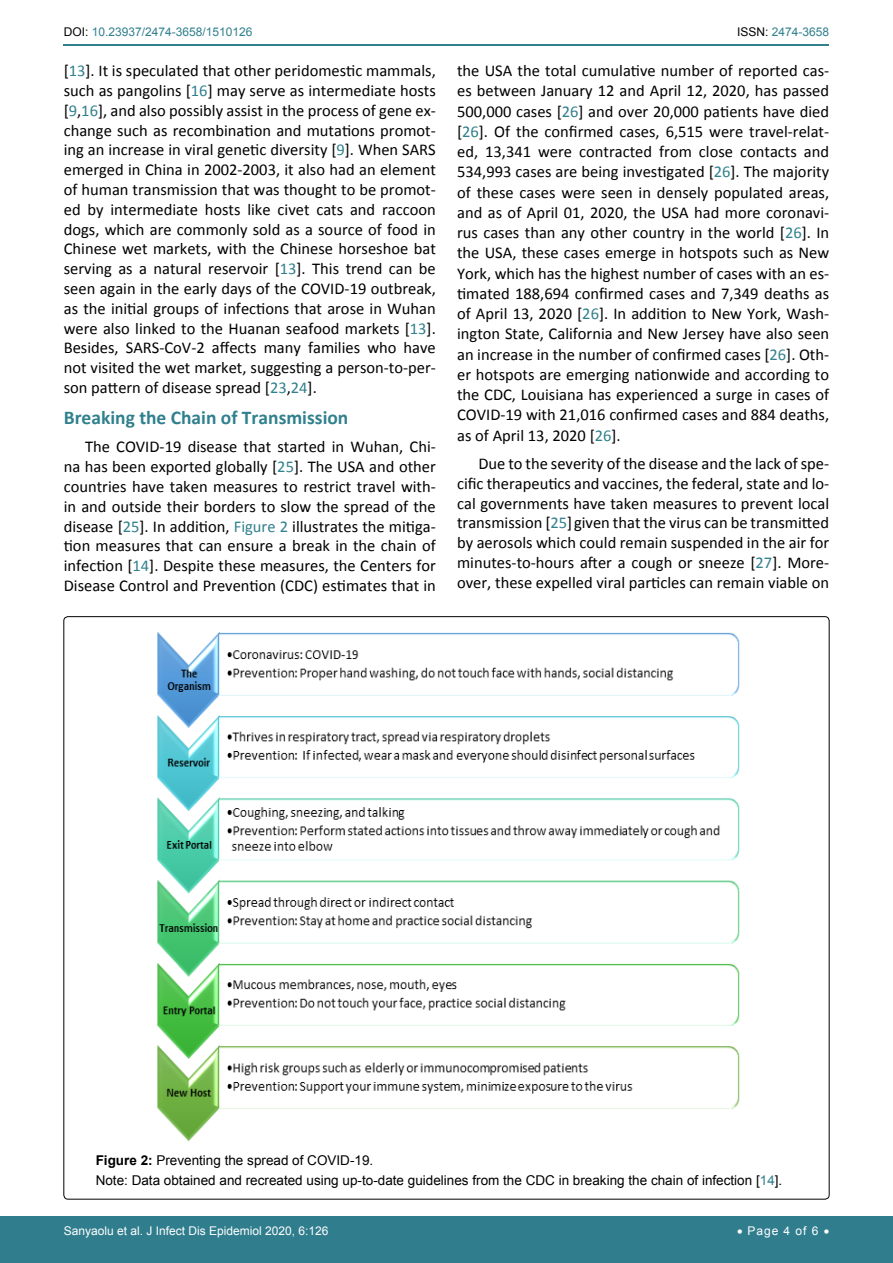
<style>
.page{position:relative;width:893px;height:1263px;background:#fff}
.page>*{position:absolute;margin:0;border:0;box-sizing:border-box;transform-origin:0 0}
.t1{font:700 19.5px "Calibri";color:#30808d}
.t2{font:16.5px/19.8px "Calibri";color:#000;text-align:justify}
.t3{font:13.5px/20.4px "Arial";color:#000}
.t4{font:12px "Arial";color:#fff}
.t5{font:12px "Arial";color:#30808d}
.s1{color:#000}
.s2{color:#30808d}
.s3{font-weight:700}
</style>
<div class="page">
<hr style="left:64px;top:45px;width:765px;height:1px;background:#30808d">
<div style="left:0;top:1217px;width:893px;height:46px;background:#307d8d"></div>
<img style="left:157px;top:632px;width:583px;height:509px">
<p class="t5" style="left:64px;top:24px;width:190px"><span class="s1">DOI:</span> 10.23937/2474-3658/1510126</p>
<p class="t5" style="left:737px;top:24px;width:94px"><span class="s1">ISSN:</span> 2474-3658</p>
<p class="t2" style="left:64px;top:61px;width:374px">[<span class="s2">13</span>]. It is speculated that other peridomestic mammals, such as pangolins [<span class="s2">16</span>] may serve as intermediate hosts [<span class="s2">9</span>,<span class="s2">16</span>], and also possibly assist in the process of gene ex&shy;change such as recombination and mutations promot&shy;ing an increase in viral genetic diversity [<span class="s2">9</span>]. When SARS emerged in China in 2002-2003, it also had an element of human transmission that was thought to be promot&shy;ed by intermediate hosts like civet cats and raccoon dogs, which are commonly sold as a source of food in Chinese wet markets, with the Chinese horseshoe bat serving as a natural reservoir [<span class="s2">13</span>]. This trend can be seen again in the early days of the COVID-19 outbreak, as the initial groups of infections that arose in Wuhan were also linked to the Huanan seafood markets [<span class="s2">13</span>].<br>Besides, SARS-CoV-2 affects many families who have not visited the wet market, suggesting a person-to-per&shy;son pattern of disease spread [<span class="s2">23</span>,<span class="s2">24</span>].</p>
<p class="t1" style="left:64px;top:405px;width:286px">Breaking the Chain of Transmission</p>
<p class="t2" style="left:64px;top:437px;width:374px;text-indent:21px">The COVID-19 disease that started in Wuhan, Chi&shy;na has been exported globally [<span class="s2">25</span>]. The USA and other countries have taken measures to restrict travel with&shy;in and outside their borders to slow the spread of the disease [<span class="s2">25</span>]. In addition, <span class="s2">Figure 2</span> illustrates the mitiga&shy;tion measures that can ensure a break in the chain of infection [<span class="s2">14</span>]. Despite these measures, the Centers for Disease Control and Prevention (CDC) estimates that in</p>
<p class="t2" style="left:457px;top:61px;width:374px;line-height:20.2px">the USA the total cumulative number of reported cas&shy;es between January 12 and April 12, 2020, has passed 500,000 cases [<span class="s2">26</span>] and over 20,000 patients have died [<span class="s2">26</span>]. Of the confirmed cases, 6,515 were travel-relat&shy;ed, 13,341 were contracted from close contacts and 534,993 cases are being investigated [<span class="s2">26</span>]. The majority of these cases were seen in densely populated areas, and as of April 01, 2020, the USA had more coronavi&shy;rus cases than any other country in the world [<span class="s2">26</span>]. In the USA, these cases emerge in hotspots such as New York, which has the highest number of cases with an es&shy;timated 188,694 confirmed cases and 7,349 deaths as of April 13, 2020 [<span class="s2">26</span>]. In addition to New York, Wash&shy;ington State, California and New Jersey have also seen an increase in the number of confirmed cases [<span class="s2">26</span>]. Oth&shy;er hotspots are emerging nationwide and according to the CDC, Louisiana has experienced a surge in cases of COVID-19 with 21,016 confirmed cases and 884 deaths, as of April 13, 2020 [<span class="s2">26</span>].</p>
<p class="t2" style="left:457px;top:454px;width:374px;text-indent:21px">Due to the severity of the disease and the lack of spe&shy;cific therapeutics and vaccines, the federal, state and lo&shy;cal governments have taken measures to prevent local transmission [<span class="s2">25</span>]given that the virus can be transmitted by aerosols which could remain suspended in the air for minutes-to-hours after a cough or sneeze [<span class="s2">27</span>]. More&shy;over, these expelled viral particles can remain viable on</p>
<p class="t3" style="left:96px;top:1150px;width:688px"><span class="s3">Figure 2:</span> Preventing the spread of COVID-19.<br>Note: Data obtained and recreated using up-to-date guidelines from the CDC in breaking the chain of infection [<span class="s2">14</span>].</p>
<p class="t4" style="left:64px;top:1223px;width:266px">Sanyaolu et al. J Infect Dis Epidemiol 2020, 6:126</p>
<p class="t4" style="left:737px;top:1223px;width:94px">• Page 4 of 6 •</p>
</div>
